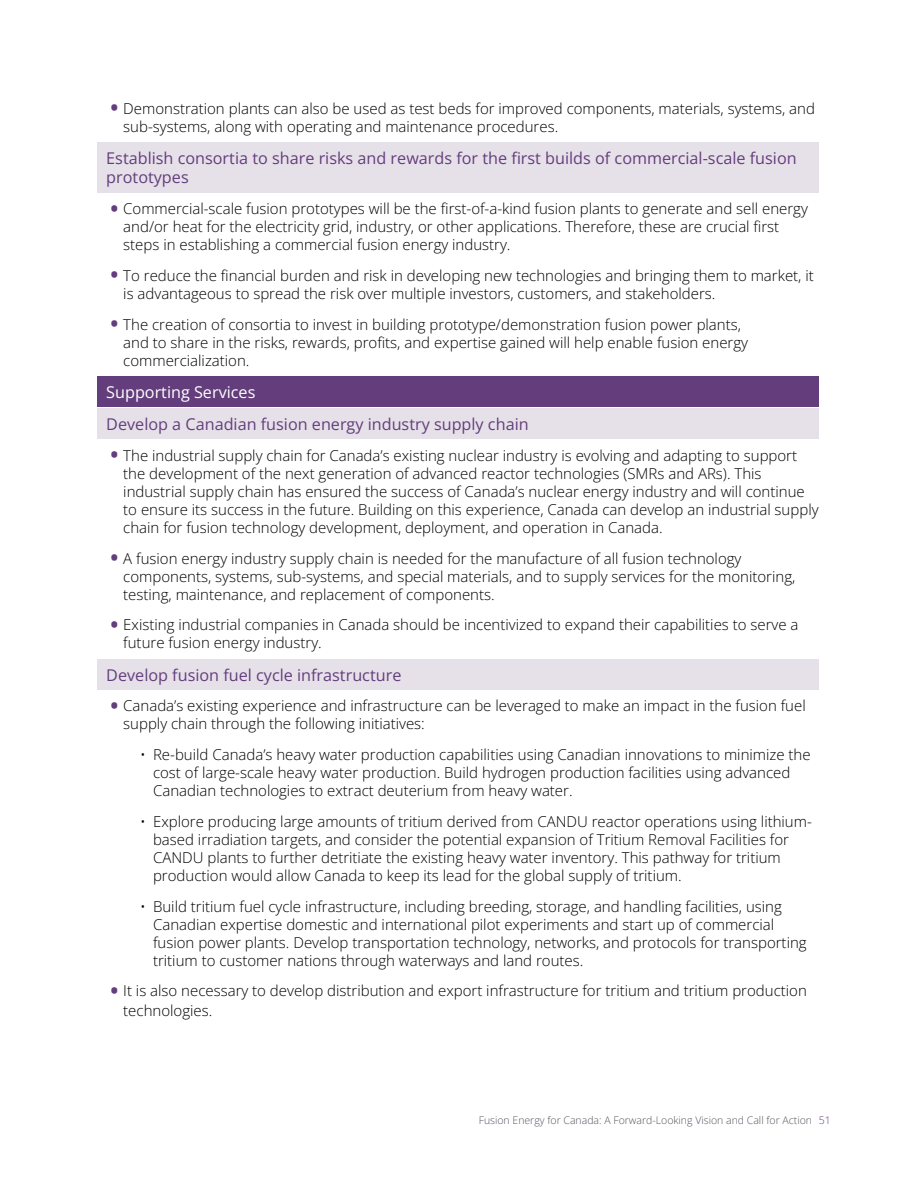
<style>
.page{position:relative;width:918px;height:1188px;background:#fff}
.page>*{position:absolute;margin:0;border:0;box-sizing:border-box;transform-origin:0 0}
.Ch7-Subheading{font:16.2px/19.5px "Open Sans";color:#643e7c}
.Ch7-Heading{font:16.2px "Open Sans";color:#fff}
.t1{font:300 15px/18px "Open Sans";color:#000}
.t2{font:300 10.5px "Open Sans";color:#51555f}
.s1{font-weight:700;font-size:21px;color:#643e7c}
.s2{color:#643e7c}
</style>
<div class="page">
<div style="left:98px;top:142px;width:721px;height:50px;background:#e6e0e9"></div>
<div style="left:98px;top:376px;width:721px;height:31px;background:#643e7c"></div>
<div style="left:98px;top:409px;width:721px;height:30px;background:#e6e0e9"></div>
<div style="left:98px;top:659px;width:721px;height:31px;background:#e6e0e9"></div>
<p class="t1" style="left:123px;top:99px;width:693px;text-indent:-13px"><span class="s1">•</span> Demonstration plants can also be used as test beds for improved components, materials, systems, and sub-systems, along with operating and maintenance procedures.</p>
<p class="Ch7-Subheading" style="left:106px;top:148px;width:692px">Establish consortia to share risks and rewards for the first builds of commercial-scale fusion prototypes</p>
<p class="t1" style="left:123px;top:199px;width:686px;text-indent:-13px"><span class="s1">•</span> Commercial-scale fusion prototypes will be the first-of-a-kind fusion plants to generate and sell energy and/or heat for the electricity grid, industry, or other applications. Therefore, these are crucial first steps in establishing a commercial fusion energy industry.</p>
<p class="t1" style="left:123px;top:266px;width:692px;text-indent:-13px"><span class="s1">•</span> To reduce the financial burden and risk in developing new technologies and bringing them to market, it is advantageous to spread the risk over multiple investors, customers, and stakeholders.</p>
<p class="t1" style="left:123px;top:315px;width:626px;text-indent:-13px"><span class="s1">•</span> The creation of consortia to invest in building prototype/demonstration fusion power plants, and to share in the risks, rewards, profits, and expertise gained will help enable fusion energy commercialization.</p>
<p class="Ch7-Heading" style="left:106px;top:381px;width:151px">Supporting Services</p>
<p class="Ch7-Subheading" style="left:106px;top:414px;width:424px">Develop a Canadian fusion energy industry supply chain</p>
<p class="t1" style="left:123px;top:446px;width:697px;text-indent:-13px"><span class="s1">•</span> The industrial supply chain for Canada’s existing nuclear industry is evolving and adapting to support the development of the next generation of advanced reactor technologies (SMRs and ARs). This industrial supply chain has ensured the success of Canada’s nuclear energy industry and will continue to ensure its success in the future. Building on this experience, Canada can develop an industrial supply chain for fusion technology development, deployment, and operation in Canada.</p>
<p class="t1" style="left:123px;top:549px;width:674px;text-indent:-13px"><span class="s1">•</span> A fusion energy industry supply chain is needed for the manufacture of all fusion technology components, systems, sub-systems, and special materials, and to supply services for the monitoring, testing, maintenance, and replacement of components.</p>
<p class="t1" style="left:123px;top:616px;width:677px;text-indent:-13px"><span class="s1">•</span> Existing industrial companies in Canada should be incentivized to expand their capabilities to serve a future fusion energy industry.</p>
<p class="Ch7-Subheading" style="left:106px;top:665px;width:297px">Develop fusion fuel cycle infrastructure</p>
<p class="t1" style="left:123px;top:696px;width:684px;text-indent:-13px"><span class="s1">•</span> Canada’s existing experience and infrastructure can be leveraged to make an impact in the fusion fuel supply chain through the following initiatives:</p>
<p class="t1" style="left:153px;top:745px;width:659px;text-indent:-13px">• Re-build Canada’s heavy water production capabilities using Canadian innovations to minimize the cost of large-scale heavy water production. Build hydrogen production facilities using advanced<br>Canadian technologies to extract deuterium from heavy water.</p>
<p class="t1" style="left:153px;top:812px;width:660px;text-indent:-13px">• Explore producing large amounts of tritium derived from CANDU reactor operations using lithium&shy;based irradiation targets, and consider the potential expansion of Tritium Removal Facilities for CANDU plants to further detritiate the existing heavy water inventory. This pathway for tritium production would allow Canada to keep its lead for the global supply of tritium.</p>
<p class="t1" style="left:153px;top:897px;width:655px;text-indent:-13px">• Build tritium fuel cycle infrastructure, including breeding, storage, and handling facilities, using Canadian expertise domestic and international pilot experiments and start up of commercial fusion power plants. Develop transportation technology, networks, and protocols for transporting tritium to customer nations through waterways and land routes.</p>
<p class="t1" style="left:123px;top:981px;width:685px;line-height:19.8px;text-indent:-13px"><span class="s1">•</span> It is also necessary to develop distribution and export infrastructure for tritium and tritium production technologies.</p>
<p class="t2" style="left:479px;top:1113px;width:354px">Fusion Energy for Canada: A Forward-Looking Vision and Call for Action <span class="s2">51</span></p>
</div>
